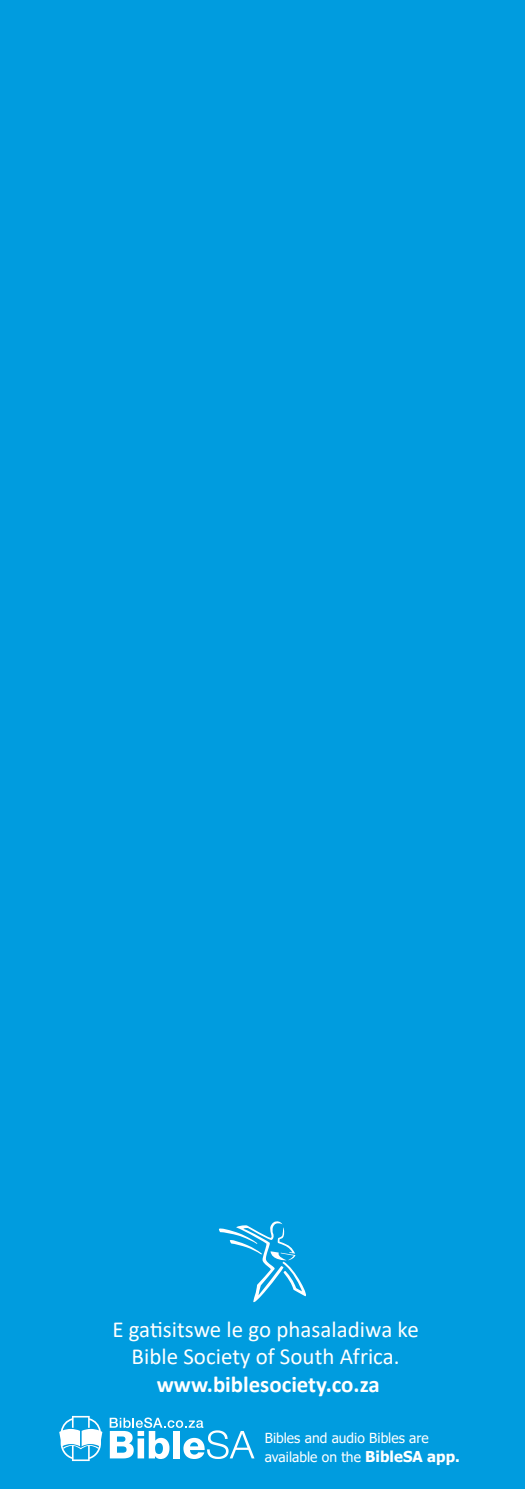
<style>
.page{position:relative;width:525px;height:1489px;background:#fff}
.page>*{position:absolute;margin:0;border:0;box-sizing:border-box;transform-origin:0 0}
.t1{font:23px/27.5px "Calibri";color:#fff;text-align:center}
.t2{font:700 23px "Calibri";color:#fff}
.t3{font:13.75px/19.5px "Tahoma";color:#fff}
.s1{font-weight:700;font-size:15px}
</style>
<div class="page">
<div style="left:0;top:0;width:524px;height:1488px;background:#009cdf"></div>
<svg style="left:59px;top:1415px;width:43px;height:45px"></svg>
<svg style="left:110px;top:1417px;width:144px;height:41px"></svg>
<svg style="left:219px;top:1221px;width:87px;height:82px"></svg>
<p class="t1" style="left:112px;top:1314px;width:307px">E gatisitswe le go phasaladiwa ke<br>Bible Society of South Africa.</p>
<p class="t2" style="left:157px;top:1367px;width:224px">www.biblesociety.co.za</p>
<p class="t3" style="left:265px;top:1428px;width:196px">Bibles and audio Bibles are available on the <span class="s1">BibleSA app.</span></p>
</div>
